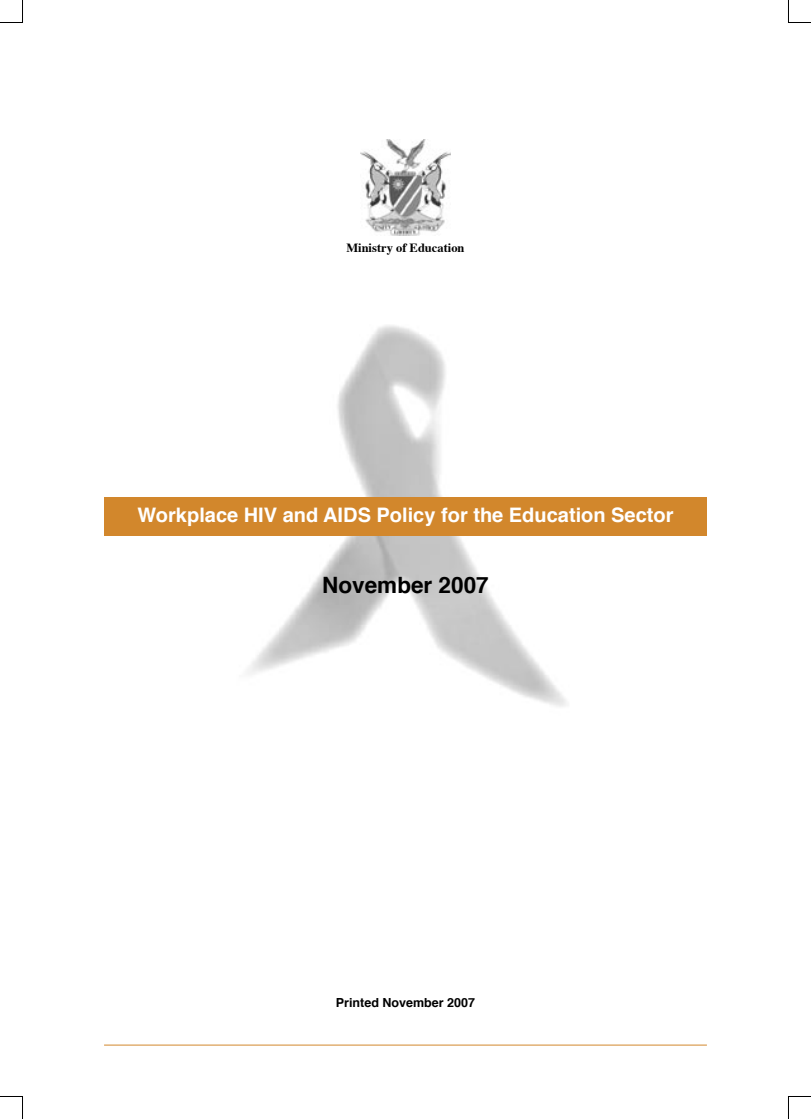
<style>
.page{position:relative;width:811px;height:1119px;background:#fff}
.page>*{position:absolute;margin:0;border:0;box-sizing:border-box;transform-origin:0 0}
.t1{font:700 22.5px "Helvetica";color:#000}
.t2{font:700 20px "Helvetica";color:#fff}
.t3{font:700 12.5px "Times";color:#000}
.t4{font:700 12.5px "Helvetica";color:#000}
</style>
<div class="page">
<img style="left:248px;top:325px;width:318px;height:382px">
<div style="left:104px;top:497px;width:602px;height:39px;background:#d2872c"></div>
<img style="left:360px;top:139px;width:90px;height:97px">
<svg style="left:0;top:0;width:23px;height:23px"></svg>
<svg style="left:788px;top:0;width:22px;height:23px"></svg>
<svg style="left:0;top:1096px;width:23px;height:23px"></svg>
<svg style="left:788px;top:1096px;width:22px;height:23px"></svg>
<p class="t3" style="left:346px;top:235px;width:120px">Ministry of Education</p>
<p class="t2" style="left:137px;top:497px;width:537px">Workplace HIV and AIDS Policy for the Education Sector</p>
<p class="t1" style="left:322px;top:564px;width:168px">November 2007</p>
<p class="t4" style="left:336px;top:991px;width:140px">Printed November 2007</p>
</div>
